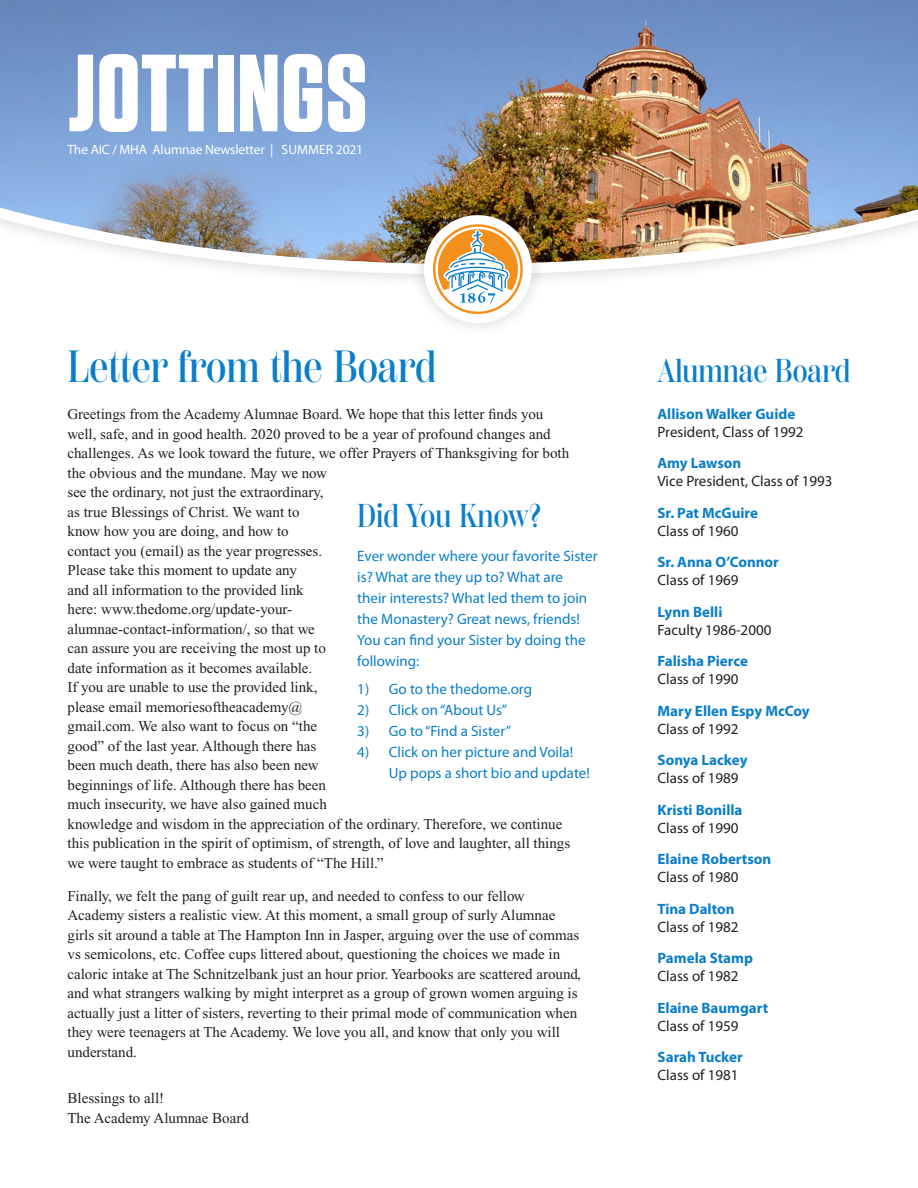
<style>
.page{position:relative;width:918px;height:1188px;background:#fff}
.page>*{position:absolute;margin:0;border:0;box-sizing:border-box;transform-origin:0 0}
.t1{font:700 109.5px "Tungsten";letter-spacing:.01em;color:#fff}
.t2{font:500 45px "Scotch Display Comp";color:#0a7eca}
.t3{font:500 33px "Scotch Display Comp";color:#0a7eca}
.t4{font:15px/19.5px "Times New Roman";color:#231f20}
.t5{font:15px/21px "Myriad Pro";color:#0a7eca}
.t6{font:700 15px/18px "Myriad Pro";color:#0a7eca}
.t7{font:15px/18px "Myriad Pro";color:#231f20}
.t8{font:13.5px "Myriad Pro";letter-spacing:-.01em;color:#fff}
.s1{font-weight:700;color:#0a7eca}
.s2{font-weight:400;color:#231f20}
</style>
<div class="page">
<img style="left:0;top:0;width:918px;height:274px">
<div style="left:409px;top:200px;width:138px;height:138px;background:#231f20;opacity:.2"></div>
<div style="left:424px;top:215px;width:108px;height:108px;background:#fff;border-radius:50%"></div>
<div style="left:433px;top:224px;width:90px;height:90px;border:2px solid #f4901d;border-radius:50%"></div>
<svg style="left:437px;top:229px;width:81px;height:81px"></svg>
<p class="t1" style="left:68px;top:35px;width:300px">JOTTINGS</p>
<p class="t8" style="left:68px;top:142px;width:297px">The AIC / MHA Alumnae Newsletter | SUMMER 2021</p>
<p class="t2" style="left:68px;top:341px;width:371px">Letter from the Board</p>
<p class="t4" style="left:68px;top:404px;width:504px">Greetings from the Academy Alumnae Board. We hope that this letter finds you well, safe, and in good health. 2020 proved to be a year of profound changes and challenges. As we look toward the future, we offer Prayers of Thanksgiving for both the obvious and the mundane. May we now<br>see the ordinary, not just the extraordinary,<br>as true Blessings of Christ. We want to<br>know how you are doing, and how to<br>contact you (email) as the year progresses.<br>Please take this moment to update any<br>and all information to the provided link<br>here: www.thedome.org/update-your-<br>alumnae-contact-information/, so that we<br>can assure you are receiving the most up to<br>date information as it becomes available.<br>If you are unable to use the provided link,<br>please email memoriesoftheacademy@<br>gmail.com. We also want to focus on “the<br>good” of the last year. Although there has<br>been much death, there has also been new<br>beginnings of life. Although there has been<br>much insecurity, we have also gained much<br>knowledge and wisdom in the appreciation of the ordinary. Therefore, we continue this publication in the spirit of optimism, of strength, of love and laughter, all things we were taught to embrace as students of “The Hill.”</p>
<p class="t4" style="left:68px;top:886px;width:515px">Finally, we felt the pang of guilt rear up, and needed to confess to our fellow Academy sisters a realistic view. At this moment, a small group of surly Alumnae girls sit around a table at The Hampton Inn in Jasper, arguing over the use of commas vs semicolons, etc. Coffee cups littered about, questioning the choices we made in caloric intake at The Schnitzelbank just an hour prior. Yearbooks are scattered around, and what strangers walking by might interpret as a group of grown women arguing is actually just a litter of sisters, reverting to their primal mode of communication when they were teenagers at The Academy. We love you all, and know that only you will understand.</p>
<p class="t4" style="left:68px;top:1088px;width:183px">Blessings to all!<br>The Academy Alumnae Board</p>
<p class="t3" style="left:357px;top:496px;width:185px">Did You Know?</p>
<p class="t5" style="left:357px;top:546px;width:242px">Ever wonder where your favorite Sister is? What are they up to? What are<br>their interests? What led them to join the Monastery? Great news, friends!<br>You can find your Sister by doing the following:</p>
<p class="t5" style="left:357px;top:679px;width:176px">1) Go to the thedome.org</p>
<p class="t5" style="left:357px;top:700px;width:151px">2) Click on “About Us”</p>
<p class="t5" style="left:357px;top:721px;width:155px">3) Go to “Find a Sister”</p>
<p class="t5" style="left:389px;top:742px;width:203px;text-indent:-32px">4) Click on her picture and Voila!<br>Up pops a short bio and update!</p>
<p class="t3" style="left:658px;top:352px;width:194px">Alumnae Board</p>
<p class="t7" style="left:658px;top:405px;width:148px"><span class="s1">Allison Walker Guide<br></span>President, Class of 1992</p>
<p class="t7" style="left:658px;top:454px;width:177px"><span class="s1">Amy Lawson<br></span>Vice President, Class of 1993</p>
<p class="t6" style="left:658px;top:504px;width:102px">Sr. Pat McGuire<br><span class="s2">Class of 1960</span></p>
<p class="t6" style="left:658px;top:553px;width:123px">Sr. Anna O’Connor<br><span class="s2">Class of 1969</span></p>
<p class="t7" style="left:658px;top:603px;width:115px"><span class="s1">Lynn Belli<br></span>Faculty 1986-2000</p>
<p class="t6" style="left:658px;top:652px;width:92px">Falisha Pierce<br><span class="s2">Class of 1990</span></p>
<p class="t6" style="left:658px;top:702px;width:154px">Mary Ellen Espy McCoy<br><span class="s2">Class of 1992</span></p>
<p class="t6" style="left:658px;top:751px;width:92px">Sonya Lackey<br><span class="s2">Class of 1989</span></p>
<p class="t6" style="left:658px;top:801px;width:87px">Kristi Bonilla<br><span class="s2">Class of 1990</span></p>
<p class="t6" style="left:658px;top:850px;width:115px">Elaine Robertson<br><span class="s2">Class of 1980</span></p>
<p class="t7" style="left:658px;top:900px;width:83px"><span class="s1">Tina Dalton<br></span>Class of 1982</p>
<p class="t6" style="left:658px;top:949px;width:97px">Pamela Stamp<br><span class="s2">Class of 1982</span></p>
<p class="t6" style="left:658px;top:999px;width:112px">Elaine Baumgart<br><span class="s2">Class of 1959</span></p>
<p class="t6" style="left:658px;top:1048px;width:87px">Sarah Tucker<br><span class="s2">Class of 1981</span></p>
</div>
